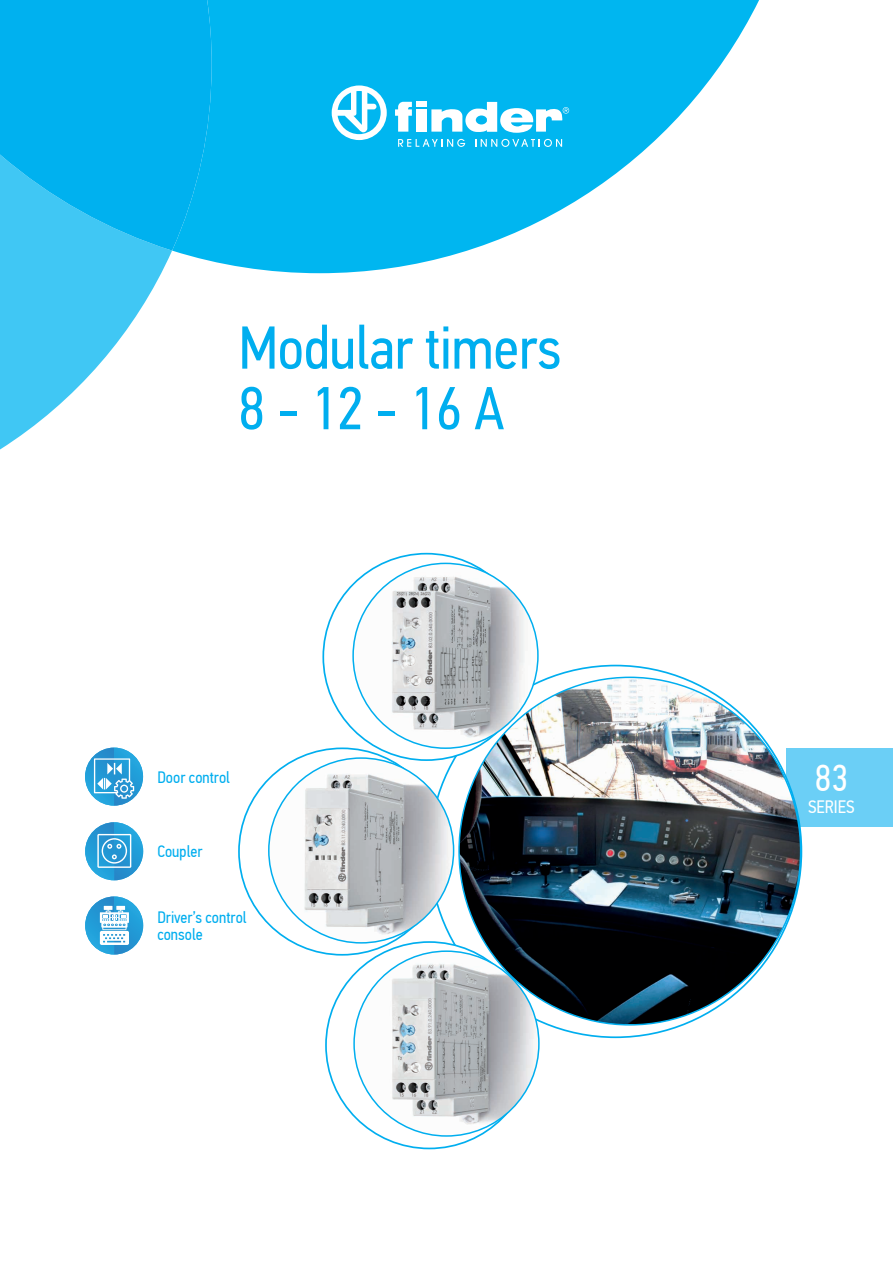
<style>
.page{position:relative;width:893px;height:1263px;background:#fff}
.page>*{position:absolute;margin:0;border:0;box-sizing:border-box;transform-origin:0 0}
.t1{font:60.6px/60.6px "PF Din Text Cond Pro";letter-spacing:-.01em;color:#00aeef}
.t2{font:37.5px "PF Din Text Cond Pro";color:#fff}
.t3{font:18px "PF Din Text Cond Pro";color:#fff}
.t4{font:16.5px/16.5px "PF Din Text Cond Pro";color:#00aeef}
</style>
<div class="page">
<div style="left:787px;top:748px;width:106px;height:79px;background:#6bcff6"></div>
<svg style="left:547px;top:665px;width:255px;height:373px"></svg>
<svg style="left:238px;top:553px;width:302px;height:596px"></svg>
<img style="left:458px;top:676px;width:343px;height:349px">
<img style="left:85px;top:748px;width:58px;height:58px">
<svg style="left:94px;top:758px;width:40px;height:41px;background:#5eb3df"></svg>
<img style="left:85px;top:896px;width:58px;height:58px">
<svg style="left:100px;top:906px;width:29px;height:39px"></svg>
<img style="left:85px;top:822px;width:58px;height:58px">
<svg style="left:97px;top:834px;width:34px;height:34px"></svg>
<svg style="left:173px;top:0;width:586px;height:273px;fill:#00b6f0"></svg>
<svg style="left:0;top:251px;width:172px;height:198px;fill:#40c7f4"></svg>
<svg style="left:0;top:0;width:212px;height:251px;background:#08b4ef"></svg>
<svg style="left:332px;top:85px;width:55px;height:55px"></svg>
<svg style="left:431px;top:102px;width:138px;height:31px"></svg>
<svg style="left:395px;top:102px;width:17px;height:30px"></svg>
<div style="left:416px;top:109px;width:10px;height:23px;background:#fff"></div>
<div style="left:416px;top:102px;width:10px;height:5px;background:#fff"></div>
<svg style="left:398px;top:139px;width:67px;height:8px"></svg>
<svg style="left:475px;top:139px;width:87px;height:8px"></svg>
<h1 class="t1" style="left:238px;top:318px;width:325px">Modular timers<br>8 - 12 - 16 A</h1>
<p class="t4" style="left:157px;top:769px;width:74px">Door control</p>
<p class="t4" style="left:157px;top:843px;width:47px">Coupler</p>
<p class="t4" style="left:157px;top:909px;width:91px">Driver’s control console</p>
<h2 class="t2" style="left:815px;top:755px;width:46px">83 <sub>I</sub></h2>
<p class="t3" style="left:808px;top:796px;width:48px">SЕRIES</p>
</div>
